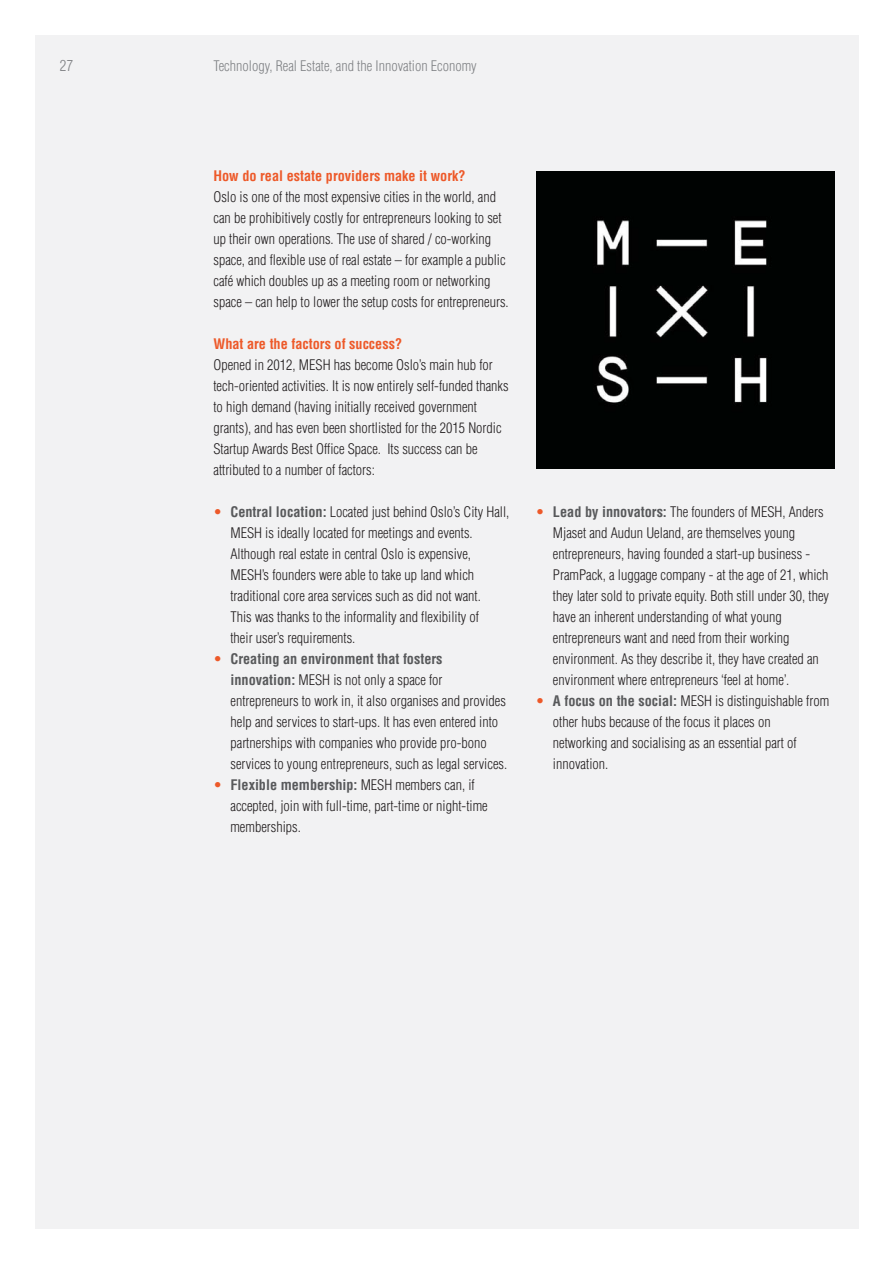
<style>
.page{position:relative;width:893px;height:1263px;background:#fff}
.page>*{position:absolute;margin:0;border:0;box-sizing:border-box;transform-origin:0 0}
.t1{font:300 condensed 15px "Helvetica";color:#808285}
.t2{font:300 condensed 14.25px/21px "Helvetica";color:#231f20}
.t3{font:700 condensed 14.25px "Helvetica";color:#ed5929}
.t4{font:300 condensed 14.25px "Helvetica";color:#808285}
.s1{color:#ed5929}
.s2{font-weight:700;color:#58595b}
</style>
<div class="page">
<div style="left:35px;top:35px;width:824px;height:1194px;background:#f2f2f3"></div>
<img style="left:536px;top:171px;width:299px;height:297px">
<p class="t1" style="left:60px;top:60px;width:15px">27</p>
<p class="t4" style="left:213px;top:60px;width:265px">Technology, Real Estate, and the Innovation Economy</p>
<p class="t3" style="left:213px;top:171px;width:253px">How do real estate providers make it work?</p>
<p class="t2" style="left:213px;top:188px;width:297px">Oslo is one of the most expensive cities in the world, and can be prohibitively costly for entrepreneurs looking to set up their own operations. The use of shared / co-working space, and flexible use of real estate – for example a public café which doubles up as a meeting room or networking space – can help to lower the setup costs for entrepreneurs.</p>
<p class="t3" style="left:213px;top:339px;width:190px">What are the factors of success?</p>
<p class="t2" style="left:213px;top:356px;width:297px">Opened in 2012, MESH has become Oslo’s main hub for tech-oriented activities. It is now entirely self-funded thanks to high demand (having initially received government grants), and has even been shortlisted for the 2015 Nordic Startup Awards Best Office Space. Its success can be attributed to a number of factors:</p>
<p class="t2" style="left:230px;top:503px;width:280px;text-indent:-17px"><span class="s1">•</span> <span class="s2">Central location:</span> Located just behind Oslo’s City Hall, MESH is ideally located for meetings and events.<br>Although real estate in central Oslo is expensive, MESH’s founders were able to take up land which traditional core area services such as did not want.<br>This was thanks to the informality and flexibility of<br>their user’s requirements.</p>
<p class="t2" style="left:230px;top:650px;width:278px;text-indent:-17px"><span class="s1">•</span> <span class="s2">Creating an environment that fosters innovation:</span> MESH is not only a space for entrepreneurs to work in, it also organises and provides help and services to start-ups. It has even entered into partnerships with companies who provide pro-bono services to young entrepreneurs, such as legal services.</p>
<p class="t2" style="left:230px;top:776px;width:259px;text-indent:-17px"><span class="s1">•</span> <span class="s2">Flexible membership:</span> MESH members can, if accepted, join with full-time, part-time or night-time memberships.</p>
<p class="t2" style="left:553px;top:503px;width:278px;text-indent:-17px"><span class="s1">•</span> <span class="s2">Lead by innovators:</span> The founders of MESH, Anders Mjaset and Audun Ueland, are themselves young entrepreneurs, having founded a start-up business - PramPack, a luggage company - at the age of 21, which they later sold to private equity. Both still under 30, they have an inherent understanding of what young entrepreneurs want and need from their working environment. As they describe it, they have created an environment where entrepreneurs ‘feel at home’.</p>
<p class="t2" style="left:553px;top:692px;width:278px;text-indent:-17px"><span class="s1">•</span> <span class="s2">A focus on the social:</span> MESH is distinguishable from other hubs because of the focus it places on<br>networking and socialising as an essential part of innovation.</p>
</div>
